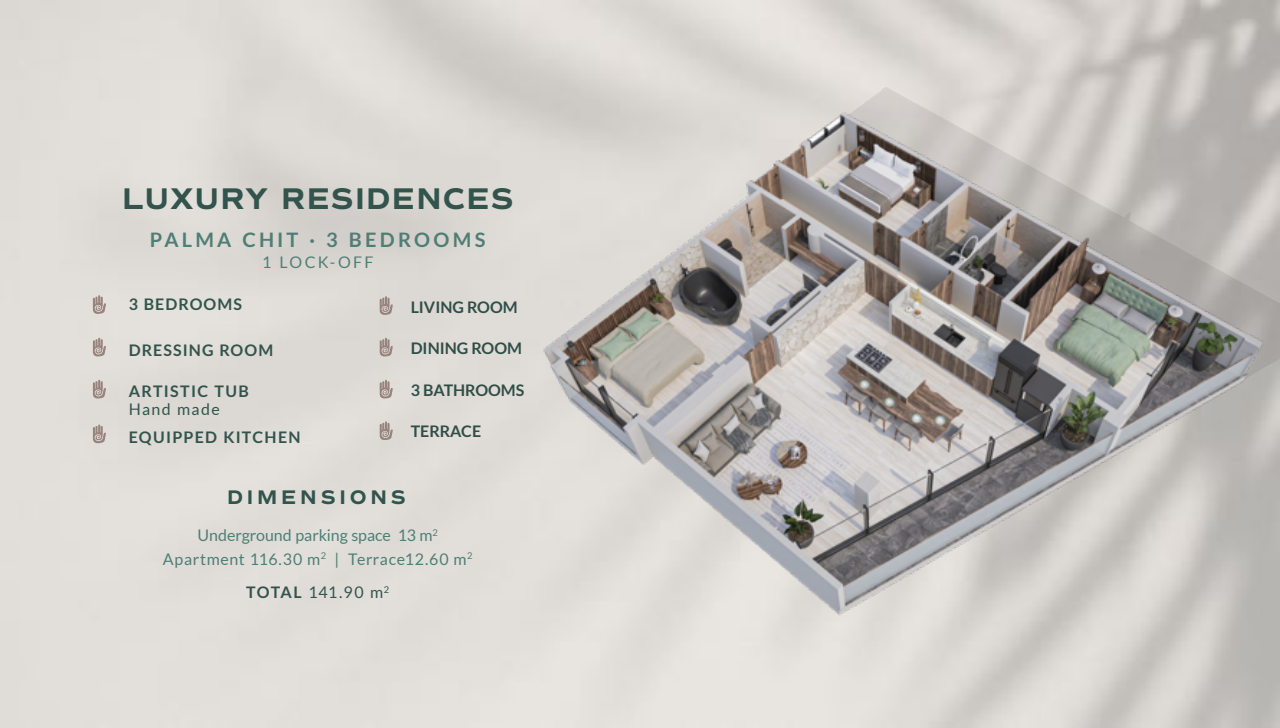
<style>
.page{position:relative;width:1280px;height:728px;background:#fff}
.page>*{position:absolute;margin:0;border:0;box-sizing:border-box;transform-origin:0 0}
.t1{font:700 30.4px "FONTSPRINGDEMO Commuters Sans";letter-spacing:.045em;color:#32544d}
.t2{font:700 20px "Lato";letter-spacing:.16em;color:#4f7e76}
.t3{font:700 20px "FONTSPRINGDEMO Commuters Sans";letter-spacing:.19em;color:#32544d}
.t4{font:16px/23.5px "Lato";letter-spacing:.005em;color:#4f7e76;text-align:center}
.t5{font:700 16px "Lato";letter-spacing:.07em;color:#32544d}
.t6{font:700 16px "Lato";color:#304e48}
.t7{font:16px "Lato";letter-spacing:.085em;color:#32544d}
.s1{font-weight:700}
</style>
<div class="page">
<div style="left:586px;top:87px;width:694px;height:502px;background:#231f20;opacity:.09"></div>
<img style="left:539px;top:97px;width:733px;height:534px">
<svg style="left:93px;top:295px;width:14px;height:19px"></svg>
<svg style="left:380px;top:296px;width:13px;height:19px"></svg>
<svg style="left:93px;top:338px;width:14px;height:19px"></svg>
<svg style="left:380px;top:338px;width:13px;height:19px"></svg>
<svg style="left:93px;top:380px;width:14px;height:19px"></svg>
<svg style="left:380px;top:380px;width:13px;height:19px"></svg>
<svg style="left:93px;top:425px;width:14px;height:18px"></svg>
<svg style="left:380px;top:421px;width:13px;height:19px"></svg>
<h1 class="t1" style="left:122px;top:187px;width:393px">LUXURY RESIDENCES</h1>
<p class="t2" style="left:150px;top:227px;width:337px">PALMA CHIT · 3 BEDROOMS</p>
<p class="t4" style="left:262px;top:250px;width:113px">1 LOCK-OFF</p>
<p class="t5" style="left:129px;top:294px;width:115px">3 BEDROOMS</p>
<p class="t5" style="left:129px;top:340px;width:146px">DRESSING ROOM</p>
<p class="t5" style="left:129px;top:382px;width:122px">ARTISTIC TUB</p>
<p class="t7" style="left:129px;top:400px;width:93px">Hand made</p>
<p class="t5" style="left:129px;top:427px;width:173px">EQUIPPED KITCHEN</p>
<p class="t6" style="left:411px;top:297px;width:108px">LIVING ROOM</p>
<p class="t6" style="left:411px;top:338px;width:113px">DINING ROOM</p>
<p class="t6" style="left:411px;top:380px;width:115px">3 BATHROOMS</p>
<p class="t6" style="left:411px;top:422px;width:72px">TERRACE</p>
<p class="t3" style="left:227px;top:489px;width:180px">DIMENSIONS</p>
<p class="t4" style="left:163px;top:523px;width:311px">Underground parking space 13 m<sup>2<br></sup>Apartment 116.30 m<sup>2</sup> | Terrace12.60 m<sup>2</sup></p>
<p class="t7" style="left:246px;top:583px;width:145px"><span class="s1">TOTAL</span> 141.90 m<sup>2</sup></p>
</div>
